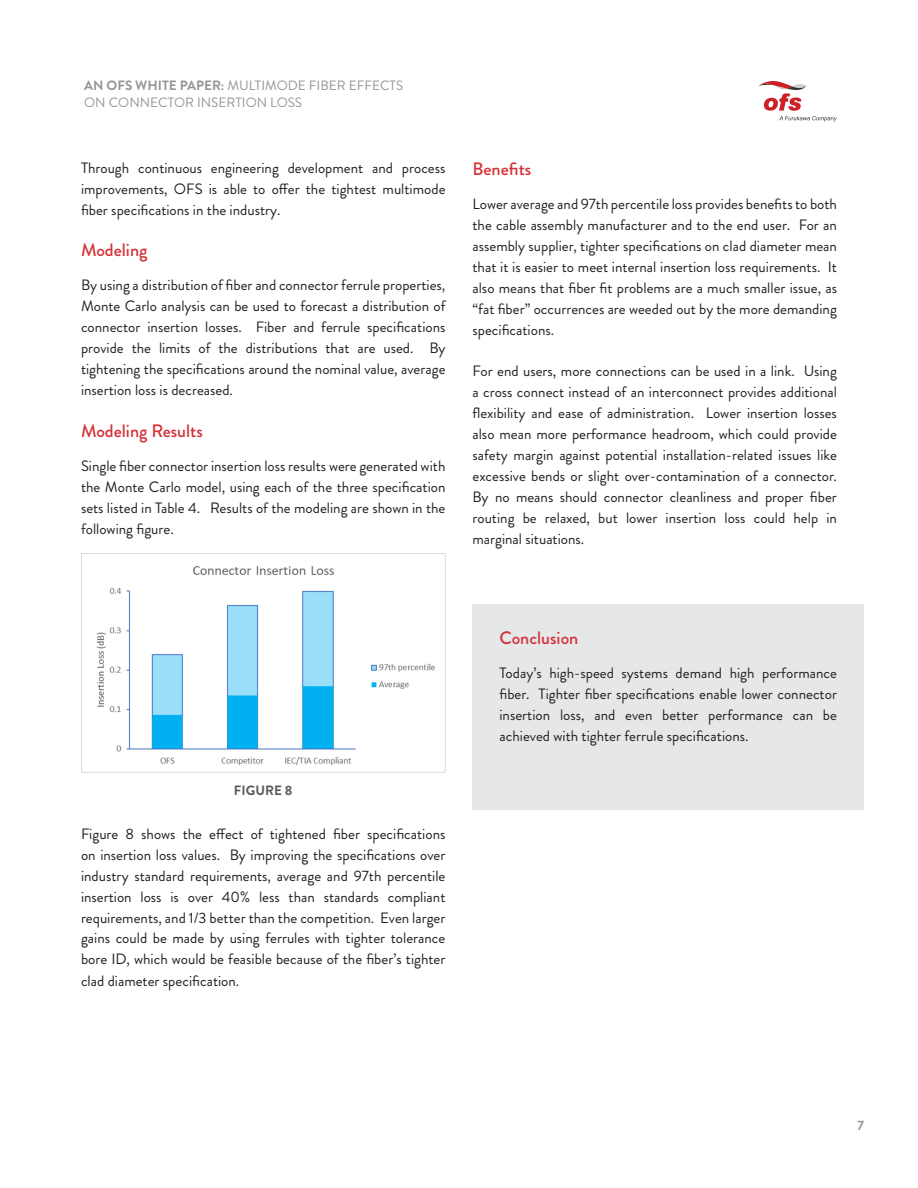
<style>
.page{position:relative;width:918px;height:1188px;background:#fff}
.page>*{position:absolute;margin:0;border:0;box-sizing:border-box;transform-origin:0 0}
.t1{font:500 18px "Brandon Grotesque";color:#d43238}
.t2{font:15px/21px "Brandon Grotesque";color:#231f20;text-align:justify}
.t3{font:13.5px/16.2px "Brandon Grotesque";color:#939598}
.t4{font:700 13.5px "Brandon Grotesque";color:#57585a}
.t5{font:700 13.5px "Brandon Grotesque";color:#939598}
.s1{font-weight:700}
</style>
<div class="page">
<svg style="left:759px;top:81px;width:78px;height:41px"></svg>
<div style="left:472px;top:604px;width:392px;height:206px;background:#e6e7e9"></div>
<img style="left:81px;top:554px;width:365px;height:219px">
<p class="t3" style="left:84px;top:78px;width:321px"><span class="s1">AN OFS WHITE PAPER:</span> MULTIMODE FIBER EFFECTS<br>ON CONNECTOR INSERTION LOSS</p>
<p class="t2" style="left:81px;top:157px;width:366px">Through continuous engineering development and process improvements, OFS is able to offer the tightest multimode fiber specifications in the industry.</p>
<p class="t1" style="left:81px;top:237px;width:68px">Modeling</p>
<p class="t2" style="left:81px;top:275px;width:366px">By using a distribution of fiber and connector ferrule properties, Monte Carlo analysis can be used to forecast a distribution of connector insertion losses. Fiber and ferrule specifications provide the limits of the distributions that are used. By tightening the specifications around the nominal value, average insertion loss is decreased.</p>
<p class="t1" style="left:81px;top:418px;width:123px">Modeling Results</p>
<p class="t2" style="left:81px;top:456px;width:366px">Single fiber connector insertion loss results were generated with the Monte Carlo model, using each of the three specification sets listed in Table 4. Results of the modeling are shown in the following figure.</p>
<p class="t1" style="left:472px;top:156px;width:60px">Benefits</p>
<p class="t2" style="left:472px;top:194px;width:366px">Lower average and 97th percentile loss provides benefits to both the cable assembly manufacturer and to the end user. For an assembly supplier, tighter specifications on clad diameter mean that it is easier to meet internal insertion loss requirements. It also means that fiber fit problems are a much smaller issue, as “fat fiber” occurrences are weeded out by the more demanding specifications.</p>
<p class="t2" style="left:472px;top:361px;width:366px">For end users, more connections can be used in a link. Using a cross connect instead of an interconnect provides additional flexibility and ease of administration. Lower insertion losses also mean more performance headroom, which could provide safety margin against potential installation-related issues like excessive bends or slight over-contamination of a connector.<br>By no means should connector cleanliness and proper fiber routing be relaxed, but lower insertion loss could help in marginal situations.</p>
<p class="t4" style="left:234px;top:781px;width:60px">FIGURE 8</p>
<p class="t2" style="left:81px;top:823px;width:366px">Figure 8 shows the effect of tightened fiber specifications on insertion loss values. By improving the specifications over industry standard requirements, average and 97th percentile insertion loss is over 40% less than standards compliant requirements, and 1/3 better than the competition. Even larger gains could be made by using ferrules with tighter tolerance bore ID, which would be feasible because of the fiber’s tighter clad diameter specification.</p>
<p class="t1" style="left:500px;top:625px;width:80px">Conclusion</p>
<p class="t2" style="left:500px;top:663px;width:339px">Today’s high-speed systems demand high performance fiber. Tighter fiber specifications enable lower connector insertion loss, and even better performance can be achieved with tighter ferrule specifications.</p>
<p class="t5" style="left:857px;top:1116px;width:8px">7</p>
</div>
